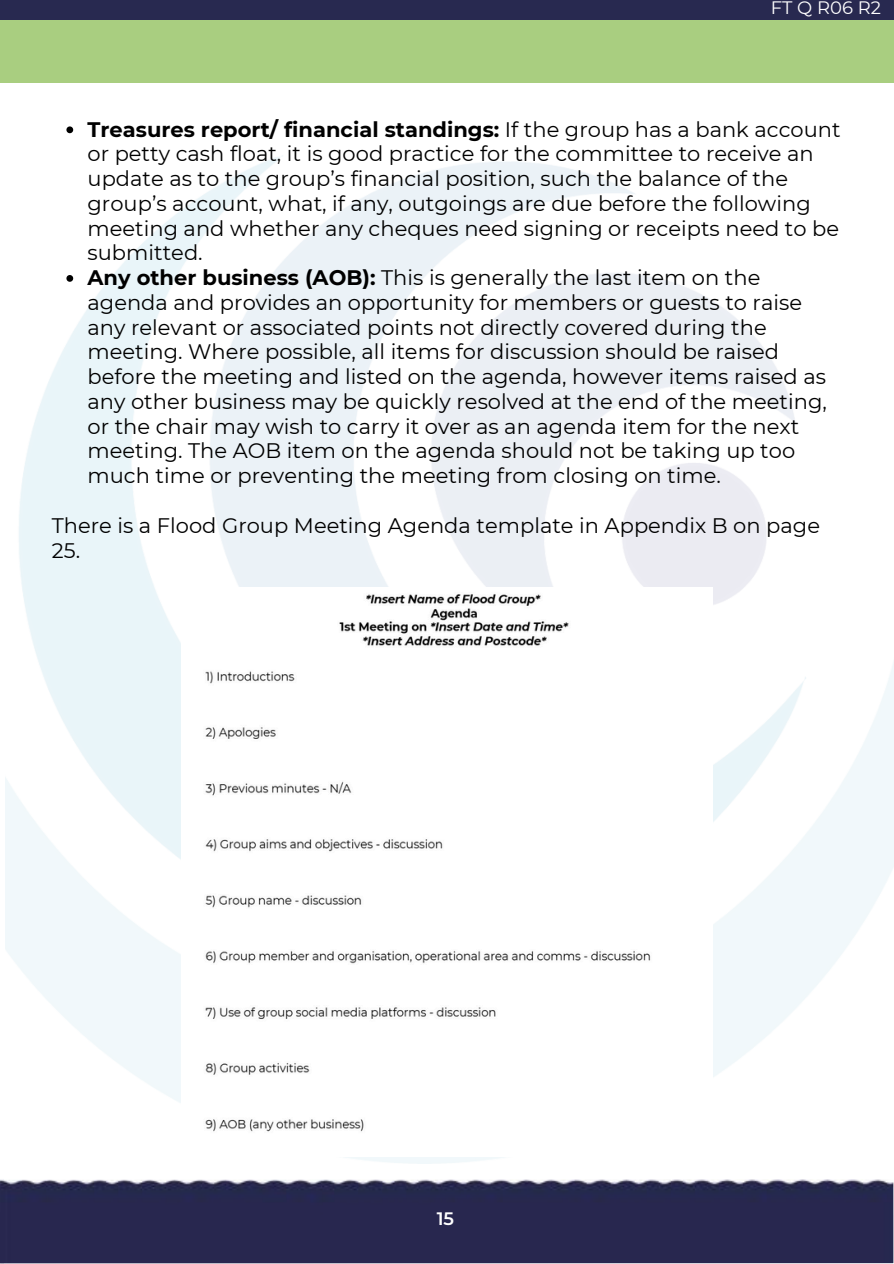
<style>
.page{position:relative;width:894px;height:1264px;background:#fff}
.page>*{position:absolute;margin:0;border:0;box-sizing:border-box;transform-origin:0 0}
.t1{font:21px/24.8px "Montserrat";color:#000}
.t2{font:18px "Montserrat";color:#fff}
.t3{font:600 18px "Montserrat";color:#fff}
.s1{font-weight:700}
</style>
<div class="page">
<div style="left:0;top:20px;width:893px;height:63px;background:#a9ce80"></div>
<div style="left:0;top:0;width:893px;height:20px;background:#282950"></div>
<div style="left:0;top:1179px;width:893px;height:84px;background:#28274f"></div>
<img style="left:203px;top:592px;width:449px;height:541px">
<svg style="left:66px;top:126px;width:7px;height:7px"></svg>
<svg style="left:66px;top:275px;width:7px;height:7px"></svg>
<p class="t2" style="left:770px;top:-4px;width:112px">FT Q R06 R2</p>
<h1 class="t1" style="left:87px;top:117px;width:754px"><span class="s1">Treasures report/ financial standings:</span> If the group has a bank account or petty cash float, it is good practice for the committee to receive an update as to the group’s financial position, such the balance of the group’s account, what, if any, outgoings are due before the following meeting and whether any cheques need signing or receipts need to be submitted.</h1>
<p class="t1" style="left:87px;top:265px;width:740px"><span class="s1">Any other business (AOB):</span> This is generally the last item on the agenda and provides an opportunity for members or guests to raise any relevant or associated points not directly covered during the meeting. Where possible, all items for discussion should be raised before the meeting and listed on the agenda, however items raised as any other business may be quickly resolved at the end of the meeting, or the chair may wish to carry it over as an agenda item for the next meeting. The AOB item on the agenda should not be taking up too much time or preventing the meeting from closing on time.</p>
<p class="t1" style="left:52px;top:513px;width:769px">There is a Flood Group Meeting Agenda template in Appendix B on page<br>25.</p>
<p class="t3" style="left:436px;top:1207px;width:19px">15</p>
</div>
